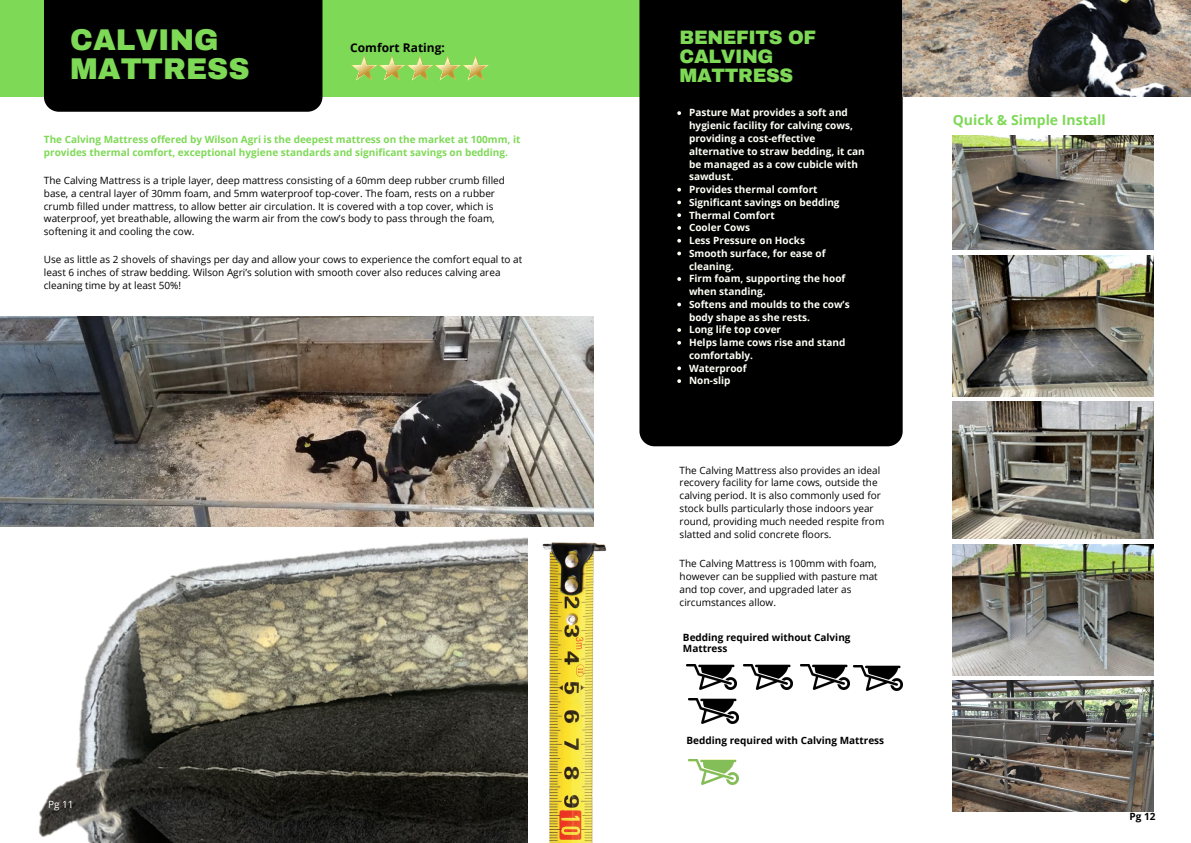
<style>
.page{position:relative;width:1191px;height:843px;background:#fff}
.page>*{position:absolute;margin:0;border:0;box-sizing:border-box;transform-origin:0 0}
.t1{font:900 29.4px/29.2px "Archivo";color:#7ed957}
.t2{font:900 19px/18.8px "Archivo";letter-spacing:-.02em;color:#7ed957}
.t3{font:700 14px "Open Sans";color:#7ed957}
.t4{font:700 12px "Open Sans";color:#000}
.t5{font:10px/12.8px "Open Sans";color:#000}
.t6{font:700 10px/12.8px "Open Sans";color:#fffff8}
.t7{font:700 10px/12.8px "Open Sans";color:#7ed957}
.t8{font:700 10px/11.2px "Open Sans";color:#000}
.t9{font:10px "Open Sans";color:#fff}
</style>
<div class="page">
<img style="left:33px;top:526px;width:494px;height:316px">
<div style="left:0;top:0;width:1190px;height:96px;background:#7ed957"></div>
<div style="left:639px;top:0;width:263px;height:446px;background:#000"></div>
<img style="left:952px;top:544px;width:201px;height:131px">
<img style="left:952px;top:255px;width:201px;height:141px">
<img style="left:952px;top:136px;width:201px;height:114px">
<img style="left:952px;top:401px;width:201px;height:137px">
<div style="left:44px;top:0;width:278px;height:112px;background:#000"></div>
<img style="left:902px;top:0;width:288px;height:97px">
<img style="left:0;top:316px;width:593px;height:210px">
<img style="left:688px;top:759px;width:50px;height:25px">
<img style="left:686px;top:664px;width:50px;height:25px">
<img style="left:743px;top:664px;width:49px;height:25px">
<img style="left:800px;top:664px;width:49px;height:25px">
<img style="left:688px;top:698px;width:50px;height:24px">
<img style="left:853px;top:665px;width:49px;height:25px">
<img style="left:501px;top:536px;width:106px;height:306px">
<img style="left:952px;top:680px;width:201px;height:131px">
<svg style="left:677px;top:111px;width:4px;height:4px"></svg>
<svg style="left:677px;top:188px;width:4px;height:3px"></svg>
<svg style="left:677px;top:200px;width:4px;height:4px"></svg>
<svg style="left:677px;top:213px;width:4px;height:4px"></svg>
<svg style="left:677px;top:226px;width:4px;height:4px"></svg>
<svg style="left:677px;top:239px;width:4px;height:3px"></svg>
<svg style="left:677px;top:251px;width:4px;height:4px"></svg>
<svg style="left:677px;top:277px;width:4px;height:4px"></svg>
<svg style="left:677px;top:302px;width:4px;height:4px"></svg>
<svg style="left:677px;top:328px;width:4px;height:4px"></svg>
<svg style="left:677px;top:341px;width:4px;height:3px"></svg>
<svg style="left:677px;top:366px;width:4px;height:4px"></svg>
<svg style="left:677px;top:379px;width:4px;height:4px"></svg>
<svg style="left:351px;top:55px;width:138px;height:26px"></svg>
<h1 class="t1" style="left:70px;top:26px;width:181px">CALVING<br>MATTRESS</h1>
<p class="t4" style="left:350px;top:39px;width:96px">Comfort Rating:</p>
<p class="t7" style="left:44px;top:133px;width:478px">The Calving Mattress offered by Wilson Agri is the deepest mattress on the market at 100mm, it provides thermal comfort, exceptional hygiene standards and significant savings on bedding.</p>
<p class="t5" style="left:44px;top:174px;width:462px">The Calving Mattress is a triple layer, deep mattress consisting of a 60mm deep rubber crumb filled base, a central layer of 30mm foam, and 5mm waterproof top-cover. The foam, rests on a rubber crumb filled under mattress, to allow better air circulation. It is covered with a top cover, which is waterproof, yet breathable, allowing the warm air from the cow’s body to pass through the foam, softening it and cooling the cow.</p>
<p class="t5" style="left:44px;top:253px;width:480px">Use as little as 2 shovels of shavings per day and allow your cows to experience the comfort equal to at least 6 inches of straw bedding. Wilson Agri’s solution with smooth cover also reduces calving area cleaning time by at least 50%!</p>
<p class="t9" style="left:48px;top:797px;width:27px">Pg 11</p>
<h2 class="t2" style="left:679px;top:28px;width:138px">BENEFITS OF<br>CALVING<br>MATTRESS</h2>
<p class="t6" style="left:689px;top:106px;width:177px">Pasture Mat provides a soft and hygienic facility for calving cows, providing a cost-effective alternative to straw bedding, it can be managed as a cow cubicle with sawdust.<br>Provides thermal comfort<br>Significant savings on bedding<br>Thermal Comfort<br>Cooler Cows<br>Less Pressure on Hocks<br>Smooth surface, for ease of cleaning.<br>Firm foam, supporting the hoof when standing.<br>Softens and moulds to the cow’s body shape as she rests.<br>Long life top cover<br>Helps lame cows rise and stand comfortably.<br>Waterproof<br>Non-slip</p>
<p class="t5" style="left:679px;top:463px;width:206px">The Calving Mattress also provides an ideal recovery facility for lame cows, outside the calving period. It is also commonly used for stock bulls particularly those indoors year round, providing much needed respite from slatted and solid concrete floors.</p>
<p class="t5" style="left:679px;top:557px;width:200px">The Calving Mattress is 100mm with foam, however can be supplied with pasture mat and top cover, and upgraded later as circumstances allow.</p>
<p class="t8" style="left:683px;top:631px;width:169px">Bedding required without Calving<br>Mattress</p>
<p class="t8" style="left:686px;top:734px;width:199px">Bedding required with Calving Mattress</p>
<h3 class="t3" style="left:952px;top:110px;width:154px">Quick &amp; Simple Install</h3>
<p class="t8" style="left:1129px;top:810px;width:27px">Pg 12</p>
</div>
